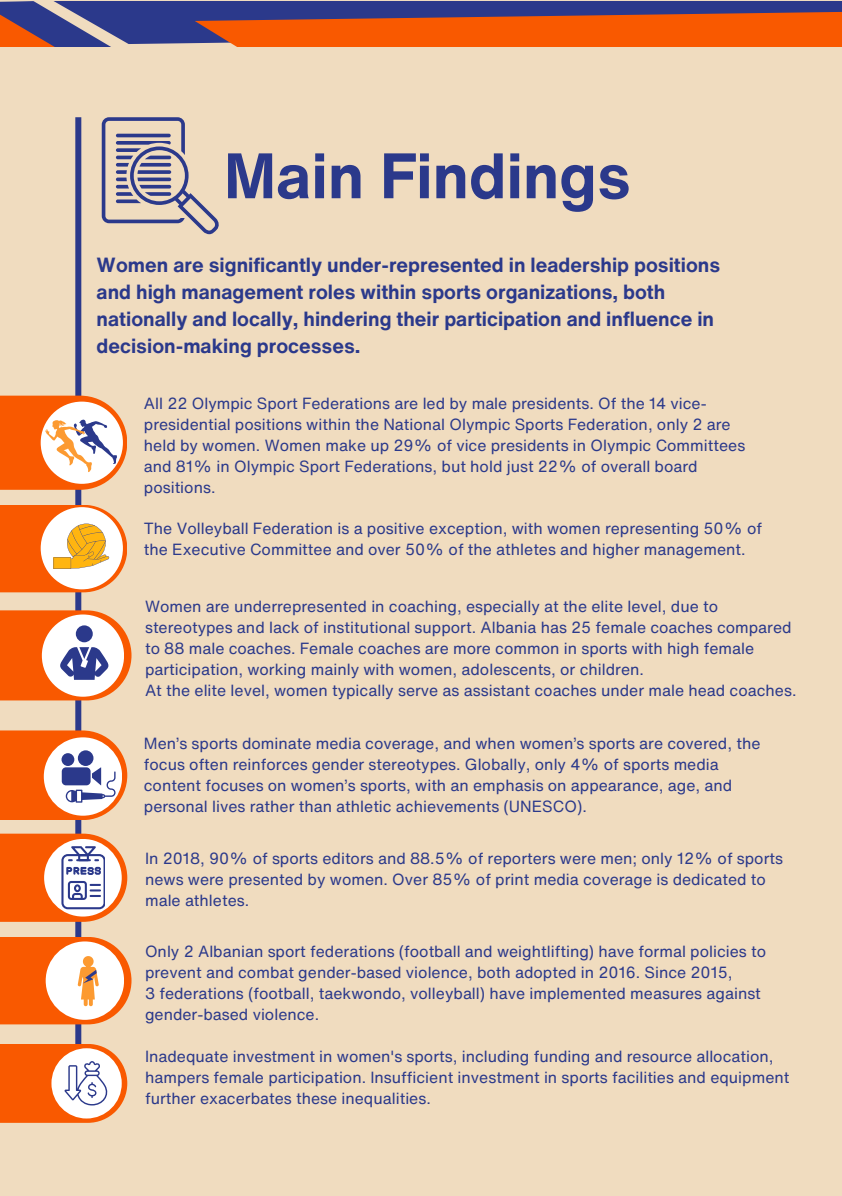
<style>
.page{position:relative;width:842px;height:1196px;background:#fff}
.page>*{position:absolute;margin:0;border:0;box-sizing:border-box;transform-origin:0 0}
.t1{font:700 63px "Helvetica Now Text";color:#2b398b}
.t2{font:700 20px/27px "Helvetica Now Text";color:#2b398b}
.t3{font:15.8px/21px "Helvetica Now Text";color:#2b398b}
</style>
<div class="page">
<div style="left:0;top:0;width:842px;height:1195px;background:#f0dcbf"></div>
<div style="left:75px;top:476px;width:6px;height:612px;background:#2b398b"></div>
<svg style="left:0;top:505px;width:127px;height:87px;background:#f76c1c"></svg>
<div style="left:0;top:610px;width:131px;height:90px;background:#f95900"></div>
<div style="left:0;top:730px;width:127px;height:90px;background:#f95900"></div>
<div style="left:0;top:833px;width:127px;height:88px;background:#f95900"></div>
<div style="left:0;top:937px;width:131px;height:87px;background:#f95900"></div>
<div style="left:75px;top:117px;width:6px;height:359px;background:#2b398b"></div>
<div style="left:0;top:395px;width:127px;height:95px;background:#f95900"></div>
<div style="left:41px;top:401px;width:82px;height:83px;background:#fff;border-radius:50%"></div>
<svg style="left:45px;top:419px;width:72px;height:53px"></svg>
<div style="left:41px;top:507px;width:82px;height:82px;background:#fff;border-radius:50%"></div>
<svg style="left:54px;top:523px;width:55px;height:45px"></svg>
<div style="left:42px;top:614px;width:82px;height:82px;background:#fff;border-radius:50%"></div>
<svg style="left:60px;top:625px;width:49px;height:54px"></svg>
<div style="left:44px;top:737px;width:78px;height:78px;background:#fff;border-radius:50%"></div>
<svg style="left:61px;top:750px;width:54px;height:52px"></svg>
<div style="left:44px;top:839px;width:78px;height:77px;background:#fff;border-radius:50%"></div>
<svg style="left:61px;top:846px;width:44px;height:63px"></svg>
<div style="left:46px;top:941px;width:78px;height:78px;background:#fff;border-radius:50%"></div>
<div style="left:0;top:1043px;width:127px;height:79px;background:#f95900"></div>
<div style="left:51px;top:1048px;width:71px;height:70px;background:#fff;border-radius:50%"></div>
<svg style="left:64px;top:1061px;width:44px;height:44px"></svg>
<svg style="left:78px;top:956px;width:21px;height:50px"></svg>
<svg style="left:0;top:2px;width:841px;height:45px;background:#9f4f43"></svg>
<svg style="left:102px;top:117px;width:117px;height:117px"></svg>
<p class="t1" style="left:224px;top:128px;width:408px">Main Findings</p>
<p class="t2" style="left:97px;top:250px;width:625px">Women are significantly under-represented in leadership positions and high management roles within sports organizations, both nationally and locally, hindering their participation and influence in decision-making processes.</p>
<h1 class="t3" style="left:144px;top:392px;width:603px">All 22 Olympic Sport Federations are led by male presidents. Of the 14 vice&shy;presidential positions within the National Olympic Sports Federation, only 2 are held by women. Women make up 29% of vice presidents in Olympic Committees and 81% in Olympic Sport Federations, but hold just 22% of overall board positions.</h1>
<h2 class="t3" style="left:144px;top:518px;width:619px">The Volleyball Federation is a positive exception, with women representing 50% of the Executive Committee and over 50% of the athletes and higher management.</h2>
<p class="t3" style="left:145px;top:596px;width:648px">Women are underrepresented in coaching, especially at the elite level, due to stereotypes and lack of institutional support. Albania has 25 female coaches compared to 88 male coaches. Female coaches are more common in sports with high female participation, working mainly with women, adolescents, or children.</p>
<p class="t3" style="left:145px;top:680px;width:653px">At the elite level, women typically serve as assistant coaches under male head coaches.</p>
<p class="t3" style="left:144px;top:732px;width:618px">Men’s sports dominate media coverage, and when women’s sports are covered, the focus often reinforces gender stereotypes. Globally, only 4% of sports media content focuses on women’s sports, with an emphasis on appearance, age, and personal lives rather than athletic achievements (UNESCO).</p>
<p class="t3" style="left:145px;top:848px;width:639px">In 2018, 90% of sports editors and 88.5% of reporters were men; only 12% of sports news were presented by women. Over 85% of print media coverage is dedicated to male athletes.</p>
<p class="t3" style="left:145px;top:940px;width:622px">Only 2 Albanian sport federations (football and weightlifting) have formal policies to prevent and combat gender-based violence, both adopted in 2016. Since 2015,</p>
<p class="t3" style="left:145px;top:982px;width:617px">3 federations (football, taekwondo, volleyball) have implemented measures against gender-based violence.</p>
<p class="t3" style="left:145px;top:1045px;width:646px">Inadequate investment in women's sports, including funding and resource allocation, hampers female participation. Insufficient investment in sports facilities and equipment further exacerbates these inequalities.</p>
</div>
